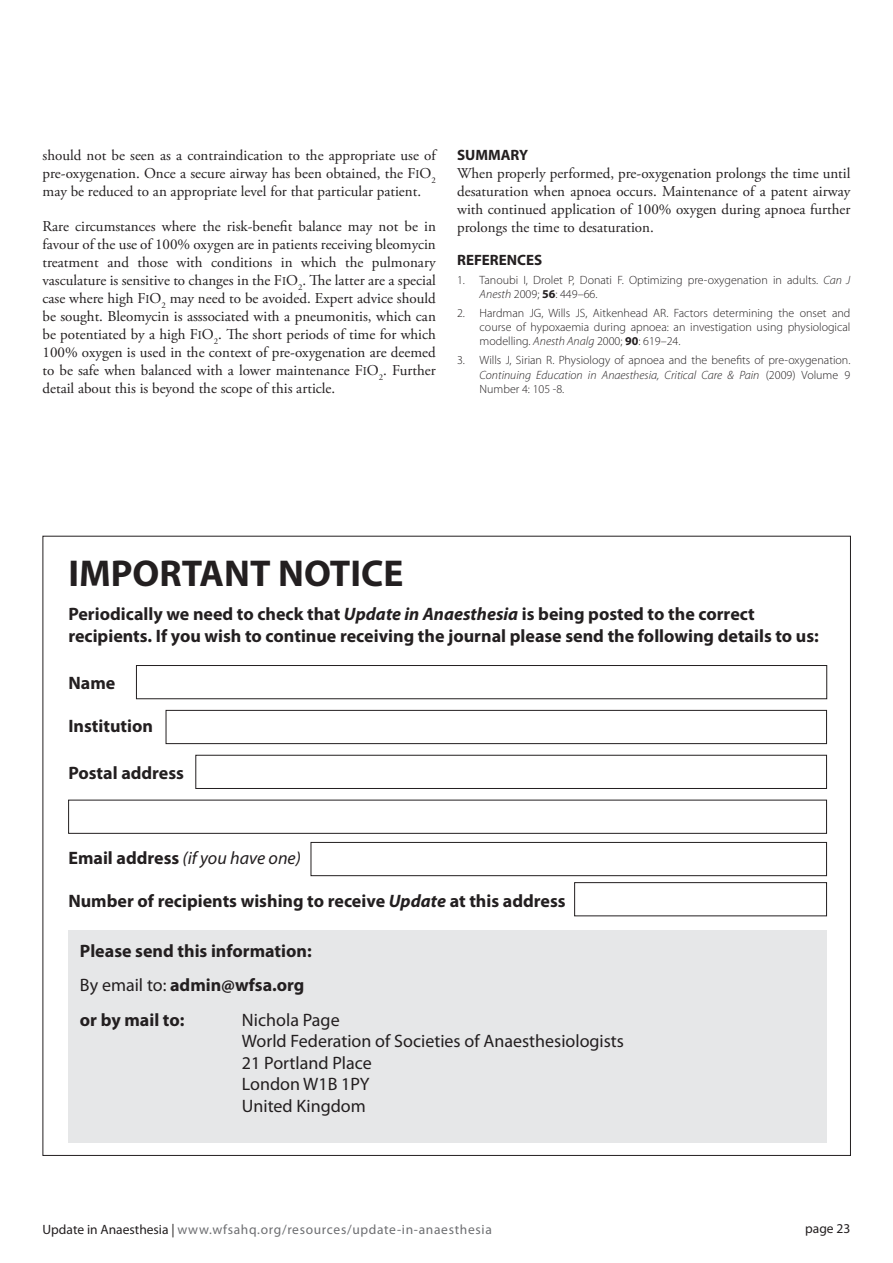
<style>
.page{position:relative;width:893px;height:1263px;background:#fff}
.page>*{position:absolute;margin:0;border:0;box-sizing:border-box;transform-origin:0 0}
.t1{font:700 37.5px "Myriad Pro";color:#231f20}
.t2{font:700 18px/34.3px "Myriad Pro";color:#231f20}
.t3{font:18px/21.6px "Myriad Pro";color:#231f20}
.t4{font:italic 18px "Myriad Pro";color:#231f20}
.t5{font:15px/18px "Adobe Garamond Pro";color:#231f20;text-align:justify}
.t6{font:700 15px "Myriad Pro";color:#231f20}
.t7{font:13.5px "Myriad Pro";letter-spacing:.05em;color:#6d6e71}
.t8{font:13.5px "Myriad Pro";color:#231f20}
.t9{font:300 12px/14.4px "Myriad Pro";color:#231f20;text-align:justify}
.s1{font-size:12px}
.s2{font-style:italic}
.s3{font-weight:700}
.s4{font-weight:700;font-style:normal}
.s5{font-weight:400}
.s6{color:#231f20}
</style>
<div class="page">
<div style="left:68px;top:930px;width:759px;height:213px;background:#e6e7e8"></div>
<div style="left:136px;top:665px;width:691px;height:34px;border:1px solid #231f20"></div>
<div style="left:166px;top:710px;width:661px;height:34px;border:1px solid #231f20"></div>
<div style="left:196px;top:755px;width:631px;height:34px;border:1px solid #231f20"></div>
<div style="left:574px;top:882px;width:253px;height:34px;border:1px solid #231f20"></div>
<div style="left:311px;top:842px;width:516px;height:34px;border:1px solid #231f20"></div>
<p class="t5" style="left:43px;top:146px;width:395px">should not be seen as a contraindication to the appropriate use of pre-oxygenation. Once a secure airway has been obtained, the F<span class="s1">I</span>O<sub>2 </sub>may be reduced to an appropriate level for that particular patient.</p>
<p class="t5" style="left:43px;top:217px;width:395px">Rare circumstances where the risk-benefit balance may not be in favour of the use of 100% oxygen are in patients receiving bleomycin treatment and those with conditions in which the pulmonary vasculature is sensitive to changes in the F<span class="s1">I</span>O<sub>2</sub>. The latter are a special case where high F<span class="s1">I</span>O<sub>2</sub> may need to be avoided. Expert advice should be sought. Bleomycin is asssociated with a pneumonitis, which can be potentiated by a high F<span class="s1">I</span>O<sub>2</sub>. The short periods of time for which 100% oxygen is used in the context of pre-oxygenation are deemed to be safe when balanced with a lower maintenance F<span class="s1">I</span>O<sub>2</sub>. Further detail about this is beyond the scope of this article.</p>
<p class="t6" style="left:457px;top:145px;width:73px">SUMMARY</p>
<p class="t5" style="left:457px;top:165px;width:395px">When properly performed, pre-oxygenation prolongs the time until desaturation when apnoea occurs. Maintenance of a patent airway with continued application of 100% oxygen during apnoea further prolongs the time to desaturation.</p>
<p class="t6" style="left:457px;top:250px;width:87px">REFERENCES</p>
<p class="t9" style="left:480px;top:272px;width:372px;text-indent:-22px">1. Tanoubi I, Drolet P, Donati F. Optimizing pre-oxygenation in adults. <span class="s2">Can J<br>Anesth</span> 2009; <span class="s3">56</span>: 449–66.</p>
<p class="t9" style="left:480px;top:305px;width:372px;text-indent:-22px">2. Hardman JG, Wills JS, Aitkenhead AR. Factors determining the onset and course of hypoxaemia during apnoea: an investigation using physiological modelling. <span class="s2">Anesth Analg</span> 2000; <span class="s3">90</span>: 619–24.</p>
<p class="t9" style="left:480px;top:353px;width:372px;text-indent:-22px">3. Wills J, Sirian R. Physiology of apnoea and the benefits of pre-oxygenation.<br><span class="s2">Continuing Education in Anaesthesia, Critical Care &amp; Pain</span> (2009) Volume 9<br>Number 4: 105 -8.</p>
<h1 class="t1" style="left:68px;top:548px;width:337px">IMPORTANT NOTICE</h1>
<p class="t2" style="left:68px;top:602px;width:752px;line-height:21.6px">Periodically we need to check that <span class="s2">Update in Anaesthesia</span> is being posted to the correct recipients. If you wish to continue receiving the journal please send the following details to us:</p>
<p class="t2" style="left:68px;top:665px;width:48px">Name</p>
<p class="t2" style="left:68px;top:708px;width:86px">Institution</p>
<p class="t2" style="left:68px;top:755px;width:117px">Postal address</p>
<p class="t4" style="left:68px;top:847px;width:234px"><span class="s4">Email address</span> (if you have one)</p>
<p class="t2" style="left:68px;top:883px;width:499px">Number of recipients wishing to receive <span class="s2">Update</span> at this address</p>
<p class="t2" style="left:80px;top:933px;width:233px">Please send this information:<br><span class="s5">By email to:</span> admin@wfsa.org or by mail to:</p>
<p class="t3" style="left:242px;top:1008px;width:384px">Nichola Page<br>World Federation of Societies of Anaesthesiologists<br>21 Portland Place<br>London W1B 1PY<br>United Kingdom</p>
<p class="t7" style="left:43px;top:1221px;width:451px"><span class="s6">Update in Anaesthesia |</span> www.wfsahq.org/resources/update-in-anaesthesia</p>
<p class="t8" style="left:805px;top:1220px;width:47px">page 23</p>
</div>
